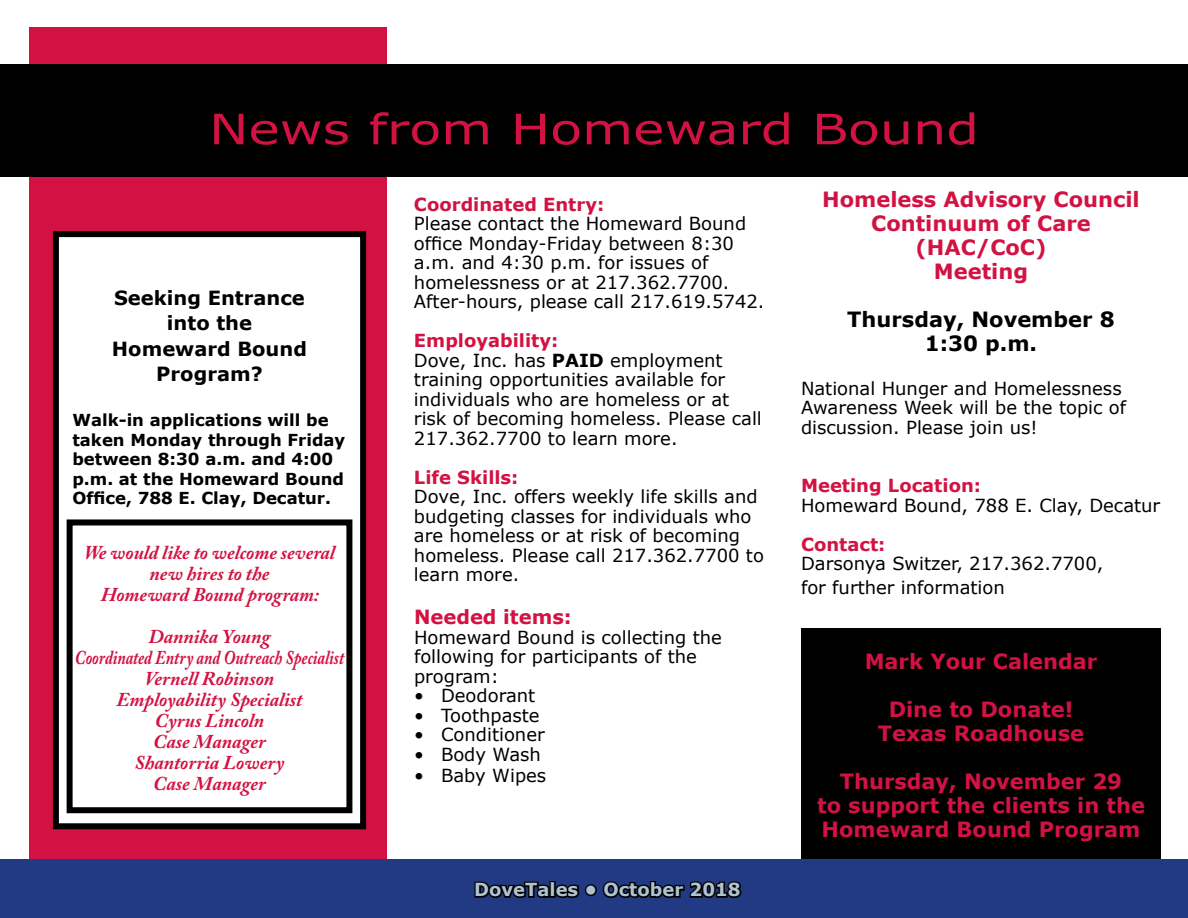
<style>
.page{position:relative;width:1188px;height:918px;background:#fff}
.page>*{position:absolute;margin:0;border:0;box-sizing:border-box;transform-origin:0 0}
.t1{font:42px "Verdana";color:#d21242;scale:1.25 1}
.t2{font:700 21px/24px "Verdana";color:#d21242;text-align:center}
.t3{font:700 21px/24px "Verdana";color:#000;text-align:center}
.t4{font:italic 700 19.5px/21px "Adobe Caslon Pro";color:#d21242;text-align:center}
.t5{font:700 19.5px/25.5px "Verdana";color:#000;text-align:center}
.t6{font:700 19.5px "Verdana";color:#d21242}
.t7{font:18px/19.5px "Verdana";color:#000}
.t8{font:700 18px "Verdana";color:#d21242}
.t9{font:700 18px "Verdana";color:#b0c3cd}
.t10{font:700 16.5px/19.5px "Verdana";color:#000}
.s1{font-weight:700;color:#d21242}
.s2{font-weight:700}
</style>
<div class="page">
<div style="left:29px;top:28px;width:358px;height:854px;background:#d21242"></div>
<div style="left:0;top:65px;width:1188px;height:112px;background:#000"></div>
<div style="left:56px;top:234px;width:307px;height:592px;background:#fff"></div>
<div style="left:53px;top:231px;width:313px;height:598px;border:6px solid #000"></div>
<div style="left:0;top:859px;width:1188px;height:59px;background:#223983"></div>
<svg style="left:474px;top:881px;width:268px;height:17px"></svg>
<div style="left:801px;top:628px;width:360px;height:231px;background:#000"></div>
<div style="left:67px;top:519px;width:285px;height:294px;border:6px solid #000"></div>
<h1 class="t1" style="left:209px;top:100px;width:617px">News from Homeward Bound</h1>
<p class="t5" style="left:112px;top:285px;width:197px">Seeking Entrance into the<br>Homeward Bound<br>Program?</p>
<p class="t10" style="left:72px;top:410px;width:274px">Walk-in applications will be taken Monday through Friday between 8:30 a.m. and 4:00 p.m. at the Homeward Bound<br>Office, 788 E. Clay, Decatur.</p>
<p class="t4" style="left:84px;top:542px;width:252px">We would like to welcome several new hires to the<br>Homeward Bound program:</p>
<p class="t4" style="left:75px;top:626px;width:271px">Dannika Young<br>Coordinated Entry and Outreach Specialist<br>Vernell Robinson<br>Employability Specialist<br>Cyrus Lincoln<br>Case Manager<br>Shantorria Lowery<br>Case Manager</p>
<p class="t8" style="left:414px;top:192px;width:192px">Coordinated Entry:</p>
<p class="t7" style="left:414px;top:214px;width:352px">Please contact the Homeward Bound office Monday-Friday between 8:30 a.m. and 4:30 p.m. for issues of homelessness or at 217.362.7700.<br>After-hours, please call 217.619.5742.</p>
<p class="t7" style="left:414px;top:331px;width:349px"><span class="s1">Employability:<br></span>Dove, Inc. has <span class="s2">PAID</span> employment training opportunities available for individuals who are homeless or at risk of becoming homeless. Please call<br>217.362.7700 to learn more.</p>
<p class="t8" style="left:414px;top:464px;width:106px">Life Skills:</p>
<p class="t7" style="left:414px;top:487px;width:351px">Dove, Inc. offers weekly life skills and budgeting classes for individuals who are homeless or at risk of becoming homeless. Please call 217.362.7700 to learn more.</p>
<p class="t6" style="left:414px;top:603px;width:159px">Needed items:</p>
<p class="t7" style="left:414px;top:627px;width:310px">Homeward Bound is collecting the following for participants of the program:</p>
<p class="t7" style="left:414px;top:686px;width:123px">• Deodorant</p>
<p class="t7" style="left:414px;top:705px;width:127px">• Toothpaste</p>
<p class="t7" style="left:414px;top:725px;width:132px">• Conditioner</p>
<p class="t7" style="left:414px;top:744px;width:128px">• Body Wash</p>
<p class="t7" style="left:414px;top:765px;width:134px">• Baby Wipes</p>
<p class="t9" style="left:474px;top:877px;width:268px">DoveTales • October 2018</p>
<p class="t2" style="left:822px;top:187px;width:319px">Homeless Advisory Council<br>Continuum of Care (HAC/CoC)<br>Meeting</p>
<p class="t3" style="left:847px;top:307px;width:269px">Thursday, November 8<br>1:30 p.m.</p>
<p class="t7" style="left:801px;top:378px;width:327px">National Hunger and Homelessness<br>Awareness Week will be the topic of discussion. Please join us!</p>
<p class="t8" style="left:801px;top:473px;width:182px">Meeting Location:</p>
<p class="t7" style="left:801px;top:495px;width:361px">Homeward Bound, 788 E. Clay, Decatur</p>
<p class="t8" style="left:801px;top:531px;width:86px">Contact:</p>
<p class="t7" style="left:801px;top:551px;width:304px;line-height:24px">Darsonya Switzer, 217.362.7700, for further information</p>
<p class="t2" style="left:865px;top:648px;width:234px">Mark Your Calendar</p>
<p class="t2" style="left:878px;top:696px;width:208px">Dine to Donate!<br>Texas Roadhouse</p>
<p class="t2" style="left:817px;top:768px;width:329px">Thursday, November 29<br>to support the clients in the<br>Homeward Bound Program</p>
</div>
